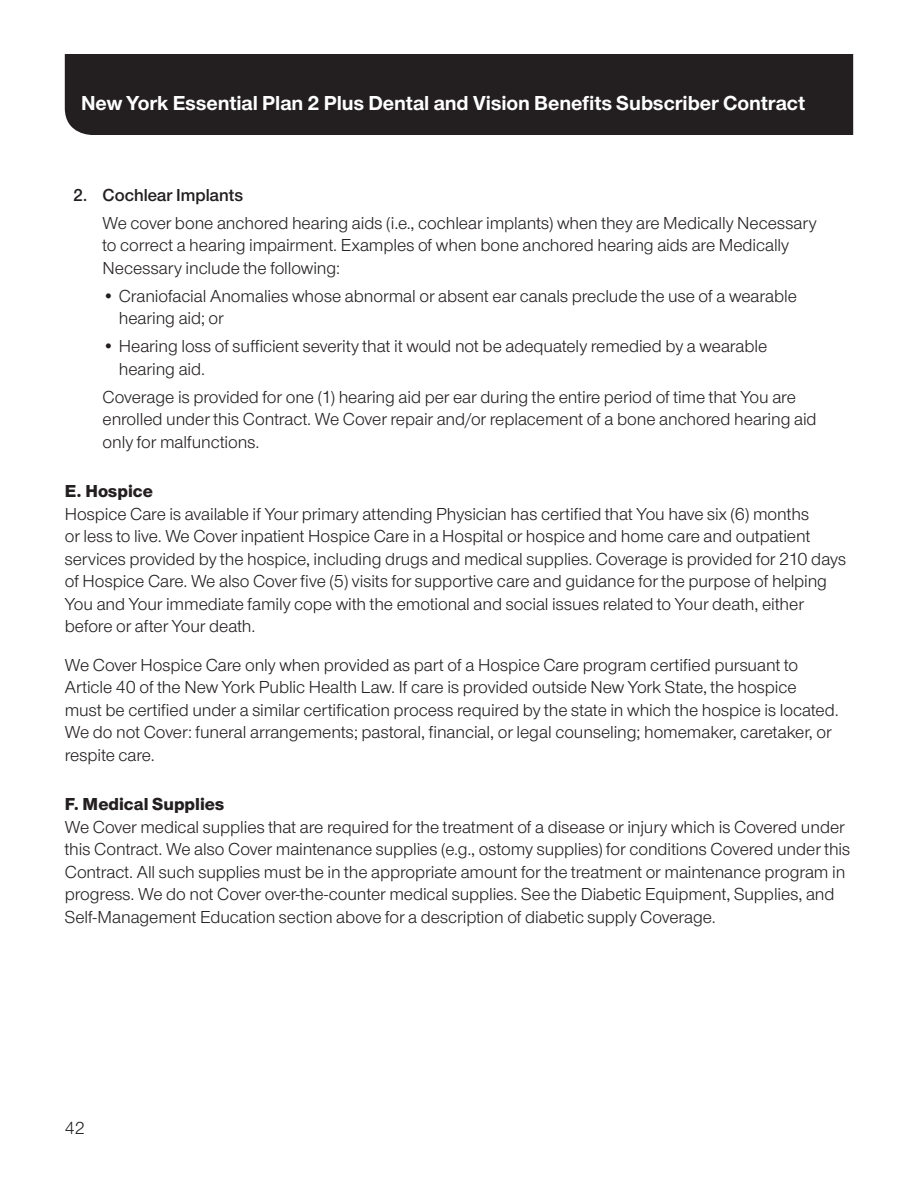
<style>
.page{position:relative;width:918px;height:1188px;background:#fff}
.page>*{position:absolute;margin:0;border:0;box-sizing:border-box;transform-origin:0 0}
.t1{font:700 21px "UHC Sans";color:#fff}
.Body___12_15{font:18px/22.5px "UHC Sans";letter-spacing:-.005em;color:#231f20}
.Body___numbers___add{font:18px/22.5px "UHC Sans";letter-spacing:-.005em;color:#231f20}
.Body___numbers___add-2{font:600 18px "UHC Sans";color:#231f20}
.SUB_Subhead___12_15{font:800 18px "UHC Sans";color:#231f20}
.SUB_Subhead___AFTER{font:800 18px "UHC Sans";color:#231f20}
</style>
<div class="page">
<div style="left:65px;top:54px;width:788px;height:81px;background:#231f20"></div>
<p class="t1" style="left:81px;top:88px;width:726px">New York Essential Plan 2 Plus Dental and Vision Benefits Subscriber Contract</p>
<p class="Body___numbers___add-2" style="left:73px;top:183px;width:171px">2. Cochlear Implants</p>
<p class="Body___numbers___add" style="left:103px;top:211px;width:716px">We cover bone anchored hearing aids (i.e., cochlear implants) when they are Medically Necessary to correct a hearing impairment. Examples of when bone anchored hearing aids are Medically<br>Necessary include the following:</p>
<p class="Body___numbers___add" style="left:119px;top:284px;width:680px;text-indent:-16px">• Craniofacial Anomalies whose abnormal or absent ear canals preclude the use of a wearable hearing aid; or</p>
<p class="Body___numbers___add" style="left:119px;top:334px;width:650px;text-indent:-16px">• Hearing loss of sufficient severity that it would not be adequately remedied by a wearable hearing aid.</p>
<p class="Body___numbers___add" style="left:103px;top:385px;width:716px">Coverage is provided for one (1) hearing aid per ear during the entire period of time that You are enrolled under this Contract. We Cover repair and/or replacement of a bone anchored hearing aid only for malfunctions.</p>
<p class="SUB_Subhead___AFTER" style="left:65px;top:479px;width:90px">E. Hospice</p>
<p class="Body___12_15" style="left:65px;top:502px;width:783px">Hospice Care is available if Your primary attending Physician has certified that You have six (6) months<br>or less to live. We Cover inpatient Hospice Care in a Hospital or hospice and home care and outpatient services provided by the hospice, including drugs and medical supplies. Coverage is provided for 210 days of Hospice Care. We also Cover five (5) visits for supportive care and guidance for the purpose of helping You and Your immediate family cope with the emotional and social issues related to Your death, either before or after Your death.</p>
<p class="Body___12_15" style="left:65px;top:653px;width:776px">We Cover Hospice Care only when provided as part of a Hospice Care program certified pursuant to Article 40 of the New York Public Health Law. If care is provided outside New York State, the hospice<br>must be certified under a similar certification process required by the state in which the hospice is located.<br>We do not Cover: funeral arrangements; pastoral, financial, or legal counseling; homemaker, caretaker, or respite care.</p>
<p class="SUB_Subhead___12_15" style="left:65px;top:792px;width:161px">F. Medical Supplies</p>
<p class="Body___12_15" style="left:65px;top:815px;width:787px">We Cover medical supplies that are required for the treatment of a disease or injury which is Covered under this Contract. We also Cover maintenance supplies (e.g., ostomy supplies) for conditions Covered under this Contract. All such supplies must be in the appropriate amount for the treatment or maintenance program in progress. We do not Cover over-the-counter medical supplies. See the Diabetic Equipment, Supplies, and Self-Management Education section above for a description of diabetic supply Coverage.</p>
<p class="Body___12_15" style="left:65px;top:1116px;width:22px">42</p>
</div>
